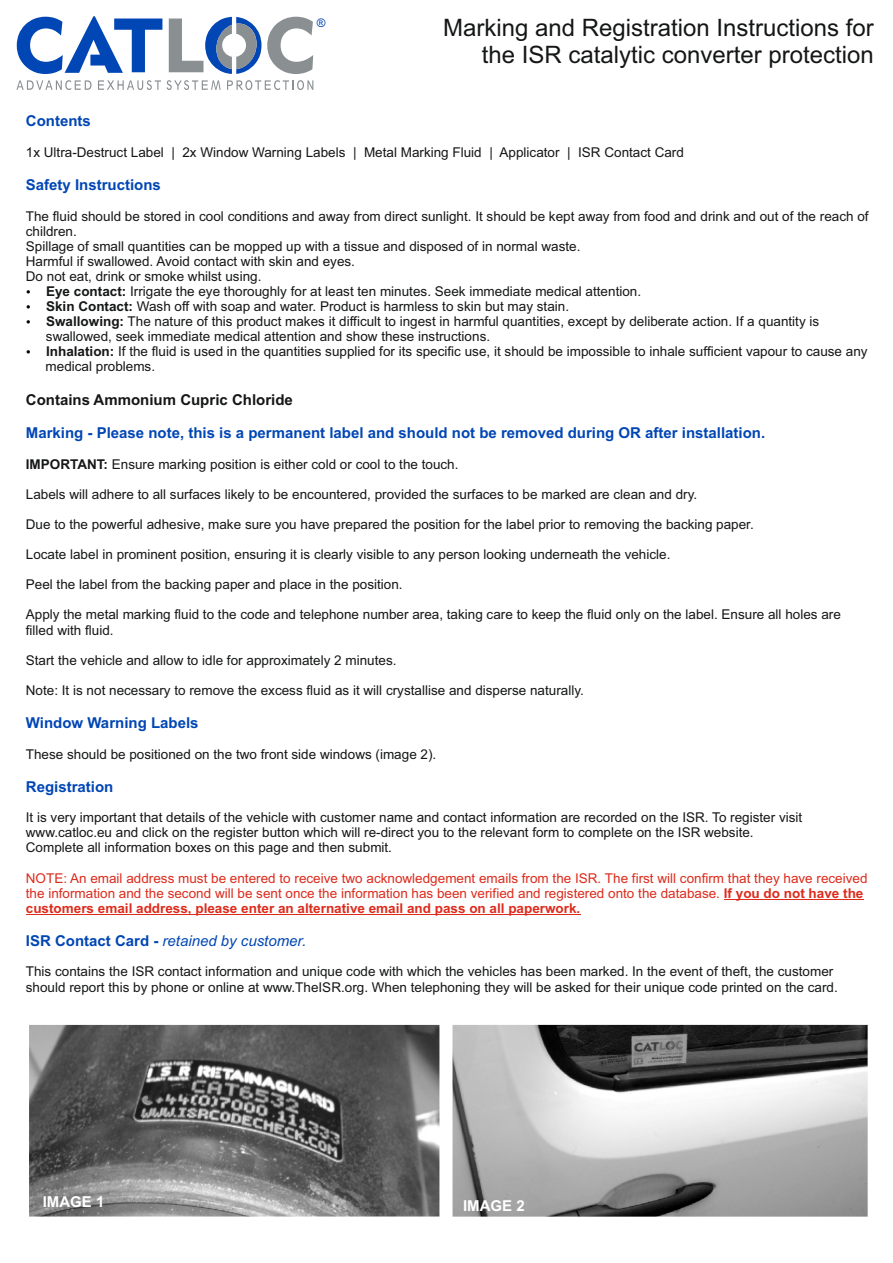
<style>
.page{position:relative;width:893px;height:1263px;background:#fff}
.page>*{position:absolute;margin:0;border:0;box-sizing:border-box;transform-origin:0 0}
.t1{font:24px/26.8px "Arial";color:#151616;text-align:right}
.t2{font:700 15px "Arial";color:#0046b5}
.t3{font:italic 15px "Arial";color:#0046b5}
.t4{font:700 15px "Arial";color:#151616}
.t5{font:700 15px "Arial";color:#fff}
.t6{font:13.5px/15.1px "Arial";color:#151616}
.t7{font:13.5px/15.1px "Arial";color:#dd2b1c}
.t8{font:11.85px "Arial";color:#0046b5}
.s1{font-weight:700}
.s2{font-weight:700;font-style:normal}
</style>
<div class="page">
<svg style="left:17px;top:16px;width:145px;height:58px"></svg>
<svg style="left:267px;top:17px;width:46px;height:57px"></svg>
<svg style="left:169px;top:17px;width:92px;height:57px"></svg>
<svg style="left:16px;top:80px;width:75px;height:10px"></svg>
<svg style="left:98px;top:80px;width:63px;height:10px"></svg>
<svg style="left:167px;top:80px;width:54px;height:10px"></svg>
<svg style="left:227px;top:80px;width:86px;height:10px"></svg>
<hr style="left:724px;top:899px;width:139px;height:1px;background:#dd2b1c">
<hr style="left:26px;top:914px;width:554px;height:1px;background:#dd2b1c">
<img style="left:29px;top:1025px;width:411px;height:191px">
<img style="left:452px;top:1025px;width:416px;height:191px">
<p class="t8" style="left:317px;top:18px;width:10px">®</p>
<h1 class="t1" style="left:443px;top:17px;width:432px">Marking and Registration Instructions for the ISR catalytic converter protection</h1>
<p class="t2" style="left:26px;top:115px;width:66px">Contents</p>
<p class="t6" style="left:26px;top:146px;width:660px">1x Ultra-Destruct Label | 2x Window Warning Labels | Metal Marking Fluid | Applicator | ISR Contact Card</p>
<p class="t2" style="left:26px;top:179px;width:137px">Safety Instructions</p>
<p class="t6" style="left:26px;top:209px;width:844px">The fluid should be stored in cool conditions and away from direct sunlight. It should be kept away from food and drink and out of the reach of</p>
<p class="t6" style="left:26px;top:225px;width:53px">children.</p>
<p class="t6" style="left:26px;top:240px;width:556px">Spillage of small quantities can be mopped up with a tissue and disposed of in normal waste.</p>
<p class="t6" style="left:26px;top:255px;width:331px">Harmful if swallowed. Avoid contact with skin and eyes.</p>
<p class="t6" style="left:26px;top:270px;width:237px">Do not eat, drink or smoke whilst using.</p>
<p class="t6" style="left:46px;top:285px;width:597px"><span class="s1">Eye contact:</span> Irrigate the eye thoroughly for at least ten minutes. Seek immediate medical attention.</p>
<p class="t6" style="left:46px;top:300px;width:524px"><span class="s1">Skin Contact:</span> Wash off with soap and water. Product is harmless to skin but may stain.</p>
<p class="t6" style="left:46px;top:315px;width:775px"><span class="s1">Swallowing:</span> The nature of this product makes it difficult to ingest in harmful quantities, except by deliberate action. If a quantity is</p>
<p class="t6" style="left:46px;top:330px;width:446px">swallowed, seek immediate medical attention and show these instructions.</p>
<p class="t6" style="left:46px;top:345px;width:823px"><span class="s1">Inhalation:</span> If the fluid is used in the quantities supplied for its specific use, it should be impossible to inhale sufficient vapour to cause any</p>
<p class="t6" style="left:46px;top:360px;width:111px">medical problems.</p>
<p class="t4" style="left:26px;top:394px;width:268px">Contains Ammonium Cupric Chloride</p>
<p class="t2" style="left:26px;top:427px;width:741px">Marking - Please note, this is a permanent label and should not be removed during OR after installation.</p>
<p class="t6" style="left:26px;top:458px;width:434px"><span class="s1">IMPORTANT:</span> Ensure marking position is either cold or cool to the touch.</p>
<p class="t6" style="left:26px;top:488px;width:673px">Labels will adhere to all surfaces likely to be encountered, provided the surfaces to be marked are clean and dry.</p>
<p class="t6" style="left:26px;top:518px;width:729px">Due to the powerful adhesive, make sure you have prepared the position for the label prior to removing the backing paper.</p>
<p class="t6" style="left:26px;top:548px;width:646px">Locate label in prominent position, ensuring it is clearly visible to any person looking underneath the vehicle.</p>
<p class="t6" style="left:26px;top:578px;width:378px">Peel the label from the backing paper and place in the position.</p>
<p class="t6" style="left:26px;top:608px;width:816px">Apply the metal marking fluid to the code and telephone number area, taking care to keep the fluid only on the label. Ensure all holes are filled with fluid.</p>
<p class="t6" style="left:26px;top:654px;width:372px">Start the vehicle and allow to idle for approximately 2 minutes.</p>
<p class="t6" style="left:26px;top:684px;width:559px">Note: It is not necessary to remove the excess fluid as it will crystallise and disperse naturally.</p>
<p class="t2" style="left:26px;top:717px;width:174px">Window Warning Labels</p>
<p class="t6" style="left:26px;top:747px;width:412px">These should be positioned on the two front side windows (image 2).</p>
<p class="t2" style="left:26px;top:781px;width:89px">Registration</p>
<p class="t6" style="left:26px;top:811px;width:778px">It is very important that details of the vehicle with customer name and contact information are recorded on the ISR. To register visit www.catloc.eu and click on the register button which will re-direct you to the relevant form to complete on the ISR website.<br>Complete all information boxes on this page and then submit.</p>
<p class="t7" style="left:26px;top:871px;width:843px">NOTE: An email address must be entered to receive two acknowledgement emails from the ISR. The first will confirm that they have received the information and the second will be sent once the information has been verified and registered onto the database. <span class="s1">If you do not have the customers email address, please enter an alternative email and pass on all paperwork.</span></p>
<p class="t3" style="left:26px;top:935px;width:282px"><span class="s2">ISR Contact Card -</span> retained by customer.</p>
<p class="t6" style="left:26px;top:965px;width:813px">This contains the ISR contact information and unique code with which the vehicles has been marked. In the event of theft, the customer should report this by phone or online at www.TheISR.org. When telephoning they will be asked for their unique code printed on the card.</p>
<p class="t5" style="left:43px;top:1195px;width:63px">IMAGE 1</p>
<p class="t5" style="left:463px;top:1200px;width:63px">IMAGE 2</p>
</div>
